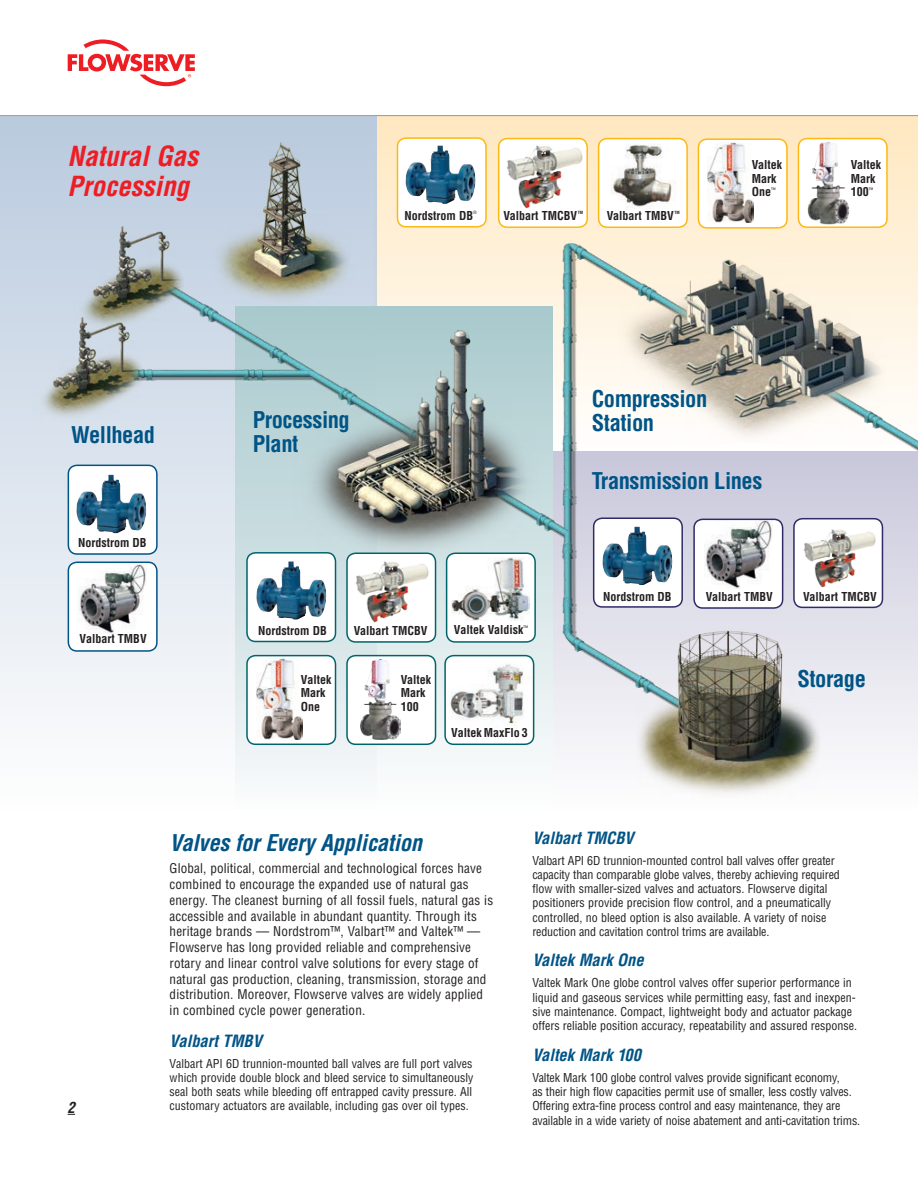
<style>
.page{position:relative;width:918px;height:1188px;background:#fff}
.page>*{position:absolute;margin:0;border:0;box-sizing:border-box;transform-origin:0 0}
.t1{font:italic 700 condensed 27px/30px "Helvetica LT Std";color:#ee1d23}
.t2{font:700 condensed 22.5px/24px "Helvetica LT Std";letter-spacing:-.02em;color:#005486}
.t3{font:italic 700 condensed 22.5px "Helvetica LT Std";letter-spacing:-.01em;color:#005486}
.t4{font:italic 700 condensed 16.5px "Helvetica LT Std";color:#005486}
.t5{font:italic 700 condensed 15px "Helvetica LT Std";color:#231f20}
.t6{font:condensed 13.2px/15.8px "Helvetica LT Std";letter-spacing:.01em;color:#231f20}
.t7{font:condensed 12px/14.2px "Helvetica LT Std";color:#231f20}
.t8{font:700 condensed 12px/13.5px "Helvetica LT Std";color:#231f20}
.t9{font:condensed 4.5px "Helvetica LT Std";color:#231f20}
.t10{font:700 condensed 4.2px "Helvetica LT Std";color:#231f20}
</style>
<div class="page">
<img style="left:0;top:116px;width:918px;height:661px">
<img style="left:213px;top:128px;width:144px;height:179px">
<img style="left:31px;top:294px;width:112px;height:129px">
<img style="left:71px;top:203px;width:112px;height:129px">
<img style="left:283px;top:330px;width:270px;height:232px">
<img style="left:618px;top:248px;width:269px;height:194px">
<img style="left:636px;top:618px;width:184px;height:177px">
<div style="left:247px;top:656px;width:89px;height:88px;background:#fff;border-radius:9px"></div>
<img style="left:256px;top:659px;width:46px;height:80px">
<div style="left:246px;top:655px;width:90px;height:90px;border:2px solid #00656a;border-radius:9px"></div>
<div style="left:347px;top:656px;width:89px;height:88px;background:#fff;border-radius:9px"></div>
<img style="left:361px;top:660px;width:39px;height:79px">
<div style="left:346px;top:655px;width:90px;height:90px;border:2px solid #00656a;border-radius:9px"></div>
<img style="left:445px;top:656px;width:87px;height:86px">
<div style="left:444px;top:655px;width:90px;height:90px;border:2px solid #00656a;border-radius:9px"></div>
<div style="left:347px;top:553px;width:89px;height:89px;background:#fff;border-radius:9px"></div>
<img style="left:356px;top:561px;width:73px;height:61px">
<div style="left:346px;top:553px;width:90px;height:90px;border:2px solid #00656a;border-radius:9px"></div>
<div style="left:447px;top:553px;width:88px;height:89px;background:#fff;border-radius:9px"></div>
<img style="left:452px;top:557px;width:77px;height:63px">
<div style="left:446px;top:553px;width:90px;height:90px;border:2px solid #00656a;border-radius:9px"></div>
<div style="left:794px;top:519px;width:88px;height:88px;background:#fff;border-radius:9px"></div>
<img style="left:804px;top:529px;width:72px;height:59px">
<div style="left:793px;top:518px;width:90px;height:90px;border:2px solid #302a67;border-radius:9px"></div>
<div style="left:68px;top:562px;width:89px;height:89px;background:#fff;border-radius:9px"></div>
<img style="left:79px;top:565px;width:68px;height:68px">
<div style="left:68px;top:562px;width:90px;height:90px;border:2px solid #005486;border-radius:9px"></div>
<div style="left:694px;top:519px;width:89px;height:89px;background:#fff;border-radius:9px"></div>
<img style="left:704px;top:522px;width:68px;height:67px">
<div style="left:693px;top:519px;width:90px;height:90px;border:2px solid #302a67;border-radius:9px"></div>
<div style="left:68px;top:465px;width:89px;height:89px;background:#fff;border-radius:9px"></div>
<div style="left:68px;top:465px;width:90px;height:90px;border:2px solid #005486;border-radius:9px"></div>
<div style="left:247px;top:553px;width:89px;height:88px;background:#fff;border-radius:9px"></div>
<div style="left:246px;top:552px;width:90px;height:90px;border:2px solid #00656a;border-radius:9px"></div>
<div style="left:594px;top:518px;width:88px;height:89px;background:#fff;border-radius:9px"></div>
<div style="left:593px;top:518px;width:90px;height:90px;border:2px solid #302a67;border-radius:9px"></div>
<div style="left:698px;top:139px;width:89px;height:89px;background:#fff;border-radius:9px"></div>
<img style="left:708px;top:142px;width:46px;height:81px">
<div style="left:698px;top:138px;width:90px;height:91px;border:2px solid #fcb814;border-radius:9px"></div>
<div style="left:798px;top:139px;width:89px;height:88px;background:#fff;border-radius:9px"></div>
<img style="left:807px;top:142px;width:42px;height:83px">
<div style="left:798px;top:138px;width:90px;height:90px;border:2px solid #fcb814;border-radius:9px"></div>
<div style="left:499px;top:139px;width:88px;height:88px;background:#fff;border-radius:9px"></div>
<img style="left:507px;top:145px;width:76px;height:63px">
<div style="left:498px;top:138px;width:90px;height:90px;border:2px solid #fcb814;border-radius:9px"></div>
<img style="left:599px;top:139px;width:88px;height:86px">
<div style="left:598px;top:138px;width:90px;height:90px;border:2px solid #fcb814;border-radius:9px"></div>
<img style="left:256px;top:561px;width:70px;height:59px">
<img style="left:602px;top:527px;width:71px;height:58px">
<img style="left:76px;top:475px;width:70px;height:58px">
<div style="left:397px;top:138px;width:89px;height:89px;background:#fff;border-radius:9px"></div>
<div style="left:397px;top:137px;width:90px;height:91px;border:2px solid #fcb814;border-radius:9px"></div>
<svg style="left:68px;top:39px;width:127px;height:47px"></svg>
<hr style="left:0;top:115px;width:918px;height:1px;background:#a1968b">
<img style="left:405px;top:145px;width:71px;height:59px">
<p class="t1" style="left:68px;top:141px;width:132px">Natural Gas<br>Processing</p>
<p class="t8" style="left:405px;top:208px;width:70px">Nordstrom DB</p>
<p class="t9" style="left:473px;top:209px;width:5px">®</p>
<p class="t8" style="left:503px;top:208px;width:75px">Valbart TMCBV</p>
<p class="t10" style="left:578px;top:209px;width:7px">TM</p>
<p class="t8" style="left:607px;top:208px;width:69px">Valbart TMBV</p>
<p class="t10" style="left:675px;top:209px;width:7px">TM</p>
<p class="t8" style="left:752px;top:158px;width:32px">Valtek<br>Mark</p>
<p class="t8" style="left:752px;top:185px;width:25px">One<sup>™</sup></p>
<p class="t8" style="left:851px;top:158px;width:32px">Valtek<br>Mark</p>
<p class="t8" style="left:851px;top:185px;width:24px">100<sup>™</sup></p>
<p class="t2" style="left:71px;top:423px;width:85px">Wellhead</p>
<p class="t8" style="left:78px;top:536px;width:70px">Nordstrom DB</p>
<p class="t8" style="left:80px;top:632px;width:69px">Valbart TMBV</p>
<p class="t2" style="left:253px;top:408px;width:99px">Processing<br>Plant</p>
<p class="t2" style="left:592px;top:386px;width:117px">Compression</p>
<p class="t2" style="left:592px;top:410px;width:64px">Station</p>
<p class="t2" style="left:592px;top:468px;width:172px">Transmission Lines</p>
<p class="t8" style="left:603px;top:590px;width:70px">Nordstrom DB</p>
<p class="t8" style="left:706px;top:590px;width:69px">Valbart TMBV</p>
<p class="t8" style="left:803px;top:590px;width:75px">Valbart TMCBV</p>
<p class="t8" style="left:258px;top:623px;width:70px">Nordstrom DB</p>
<p class="t8" style="left:354px;top:624px;width:75px">Valbart TMCBV</p>
<p class="t8" style="left:454px;top:623px;width:76px">Valtek Valdisk<sup>™</sup></p>
<p class="t8" style="left:301px;top:673px;width:32px">Valtek<br>Mark</p>
<p class="t8" style="left:301px;top:700px;width:21px">One</p>
<p class="t8" style="left:401px;top:673px;width:32px">Valtek<br>Mark</p>
<p class="t8" style="left:401px;top:700px;width:19px">100</p>
<p class="t2" style="left:797px;top:666px;width:70px">Storage</p>
<p class="t8" style="left:451px;top:726px;width:78px">Valtek MaxFlo 3</p>
<p class="t5" style="left:68px;top:1098px;width:9px">2</p>
<p class="t3" style="left:170px;top:829px;width:254px">Valves for Every Application</p>
<p class="t6" style="left:170px;top:861px;width:325px">Global, political, commercial and technological forces have combined to encourage the expanded use of natural gas energy. The cleanest burning of all fossil fuels, natural gas is accessible and available in abundant quantity. Through its heritage brands — Nordstrom™, Valbart™ and Valtek™ — Flowserve has long provided reliable and comprehensive rotary and linear control valve solutions for every stage of natural gas production, cleaning, transmission, storage and distribution. Moreover, Flowserve valves are widely applied in combined cycle power generation.</p>
<p class="t4" style="left:170px;top:1030px;width:94px">Valbart TMBV</p>
<p class="t7" style="left:170px;top:1056px;width:305px;text-align:justify">Valbart API 6D trunnion-mounted ball valves are full port valves which provide double block and bleed service to simultaneously seal both seats while bleeding off entrapped cavity pressure. All customary actuators are available, including gas over oil types.</p>
<p class="t4" style="left:532px;top:827px;width:103px">Valbart TMCBV</p>
<p class="t7" style="left:532px;top:853px;width:309px">Valbart API 6D trunnion-mounted control ball valves offer greater capacity than comparable globe valves, thereby achieving required flow with smaller-sized valves and actuators. Flowserve digital positioners provide precision flow control, and a pneumatically controlled, no bleed option is also available. A variety of noise reduction and cavitation control trims are available.</p>
<p class="t4" style="left:532px;top:950px;width:113px">Valtek Mark One</p>
<p class="t7" style="left:532px;top:976px;width:326px">Valtek Mark One globe control valves offer superior performance in liquid and gaseous services while permitting easy, fast and inexpen&shy;sive maintenance. Compact, lightweight body and actuator package offers reliable position accuracy, repeatability and assured response.</p>
<p class="t4" style="left:532px;top:1044px;width:110px">Valtek Mark 100</p>
<p class="t7" style="left:532px;top:1070px;width:329px">Valtek Mark 100 globe control valves provide significant economy,<br>as their high flow capacities permit use of smaller, less costly valves.<br>Offering extra-fine process control and easy maintenance, they are available in a wide variety of noise abatement and anti-cavitation trims.</p>
</div>
